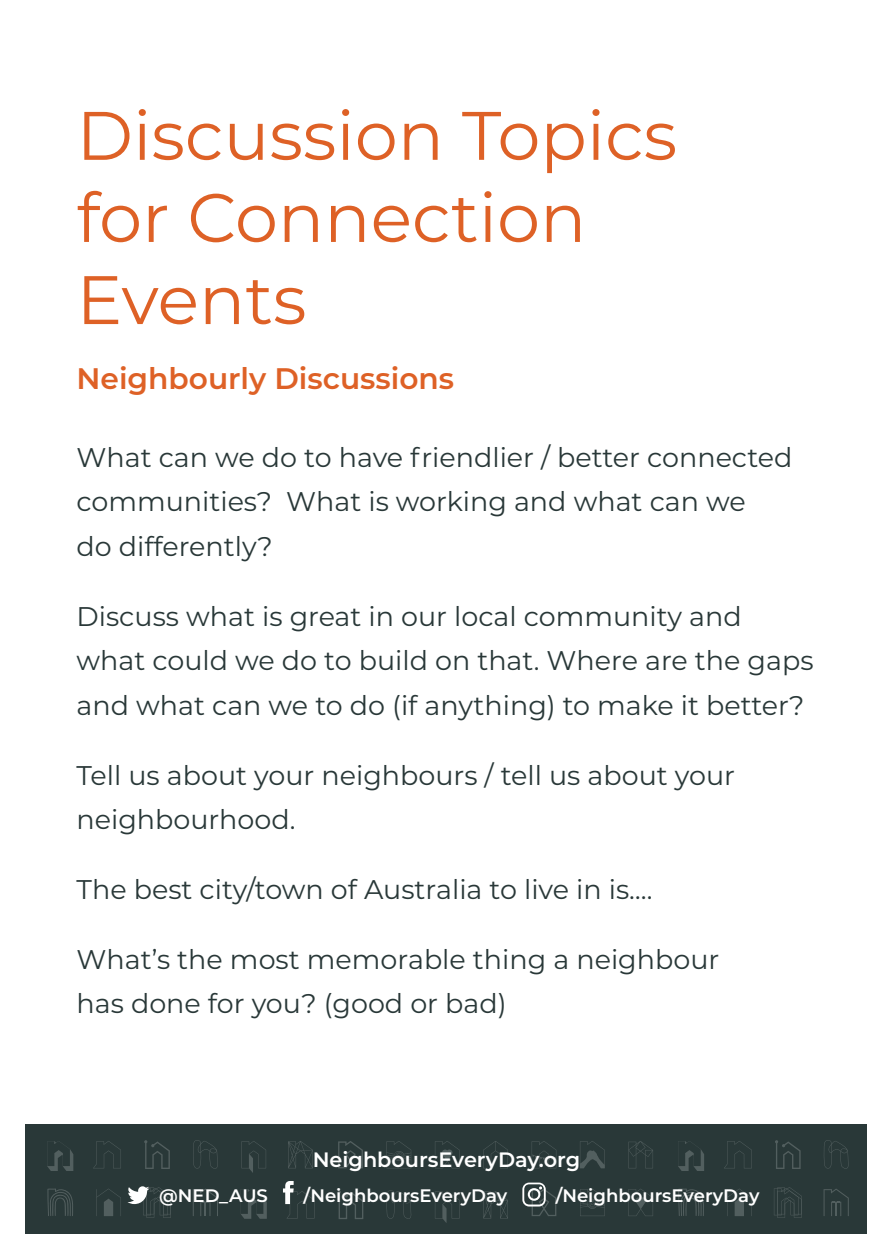
<style>
.page{position:relative;width:893px;height:1259px;background:#fff}
.page>*{position:absolute;margin:0;border:0;box-sizing:border-box;transform-origin:0 0}
.t1{font:68.4px/82.2px "Montserrat";color:#de6126}
.t2{font:600 29.7px "Montserrat";color:#de6126}
.t3{font:27px/44.4px "Montserrat";color:#293838}
.t4{font:600 20.7px "Montserrat";color:#fff}
.t5{font:600 18px "Montserrat";color:#fff}
</style>
<div class="page">
<div style="left:26px;top:1124px;width:841px;height:109px;background:#293838"></div>
<svg style="left:96px;top:1189px;width:25px;height:27px"></svg>
<svg style="left:47px;top:1141px;width:26px;height:30px"></svg>
<svg style="left:628px;top:1141px;width:25px;height:27px"></svg>
<svg style="left:338px;top:1141px;width:25px;height:27px"></svg>
<svg style="left:47px;top:1188px;width:26px;height:28px"></svg>
<svg style="left:435px;top:1141px;width:25px;height:27px"></svg>
<svg style="left:532px;top:1141px;width:24px;height:27px"></svg>
<svg style="left:93px;top:1141px;width:28px;height:27px"></svg>
<svg style="left:483px;top:1141px;width:25px;height:27px"></svg>
<svg style="left:386px;top:1141px;width:25px;height:27px"></svg>
<svg style="left:193px;top:1189px;width:25px;height:27px"></svg>
<svg style="left:241px;top:1189px;width:26px;height:29px"></svg>
<svg style="left:628px;top:1189px;width:25px;height:27px"></svg>
<svg style="left:580px;top:1189px;width:25px;height:27px"></svg>
<svg style="left:580px;top:1141px;width:25px;height:27px"></svg>
<svg style="left:241px;top:1141px;width:25px;height:32px"></svg>
<svg style="left:288px;top:1141px;width:25px;height:27px"></svg>
<svg style="left:144px;top:1140px;width:26px;height:29px"></svg>
<svg style="left:193px;top:1140px;width:25px;height:28px"></svg>
<svg style="left:435px;top:1191px;width:25px;height:32px"></svg>
<svg style="left:483px;top:1191px;width:25px;height:27px"></svg>
<svg style="left:338px;top:1190px;width:25px;height:29px"></svg>
<svg style="left:386px;top:1190px;width:25px;height:29px"></svg>
<svg style="left:727px;top:1189px;width:25px;height:27px"></svg>
<svg style="left:774px;top:1187px;width:28px;height:30px"></svg>
<svg style="left:678px;top:1141px;width:26px;height:30px"></svg>
<svg style="left:678px;top:1188px;width:26px;height:28px"></svg>
<svg style="left:724px;top:1141px;width:28px;height:27px"></svg>
<svg style="left:823px;top:1189px;width:26px;height:27px"></svg>
<svg style="left:775px;top:1140px;width:26px;height:29px"></svg>
<svg style="left:824px;top:1140px;width:25px;height:28px"></svg>
<svg style="left:127px;top:1186px;width:44px;height:31px"></svg>
<svg style="left:283px;top:1181px;width:32px;height:37px"></svg>
<svg style="left:522px;top:1182px;width:34px;height:34px"></svg>
<h1 class="t1" style="left:77px;top:92px;width:602px">Discussion Topics for Connection<br>Events</h1>
<p class="t2" style="left:77px;top:357px;width:379px">Neighbourly Discussions</p>
<p class="t3" style="left:77px;top:434px;width:717px">What can we do to have friendlier / better connected communities? What is working and what can we<br>do differently?</p>
<p class="t3" style="left:77px;top:593px;width:738px">Discuss what is great in our local community and what could we do to build on that. Where are the gaps and what can we to do (if anything) to make it better?</p>
<p class="t3" style="left:77px;top:752px;width:660px">Tell us about your neighbours / tell us about your neighbourhood.</p>
<p class="t3" style="left:77px;top:866px;width:577px">The best city/town of Australia to live in is….</p>
<p class="t3" style="left:77px;top:936px;width:644px">What’s the most memorable thing a neighbour has done for you? (good or bad)</p>
<p class="t4" style="left:313px;top:1145px;width:269px">NeighboursEveryDay.org</p>
<p class="t5" style="left:159px;top:1182px;width:110px">@NED_AUS</p>
<p class="t5" style="left:304px;top:1182px;width:205px">/NeighboursEveryDay</p>
<p class="t5" style="left:556px;top:1182px;width:205px">/NeighboursEveryDay</p>
</div>
